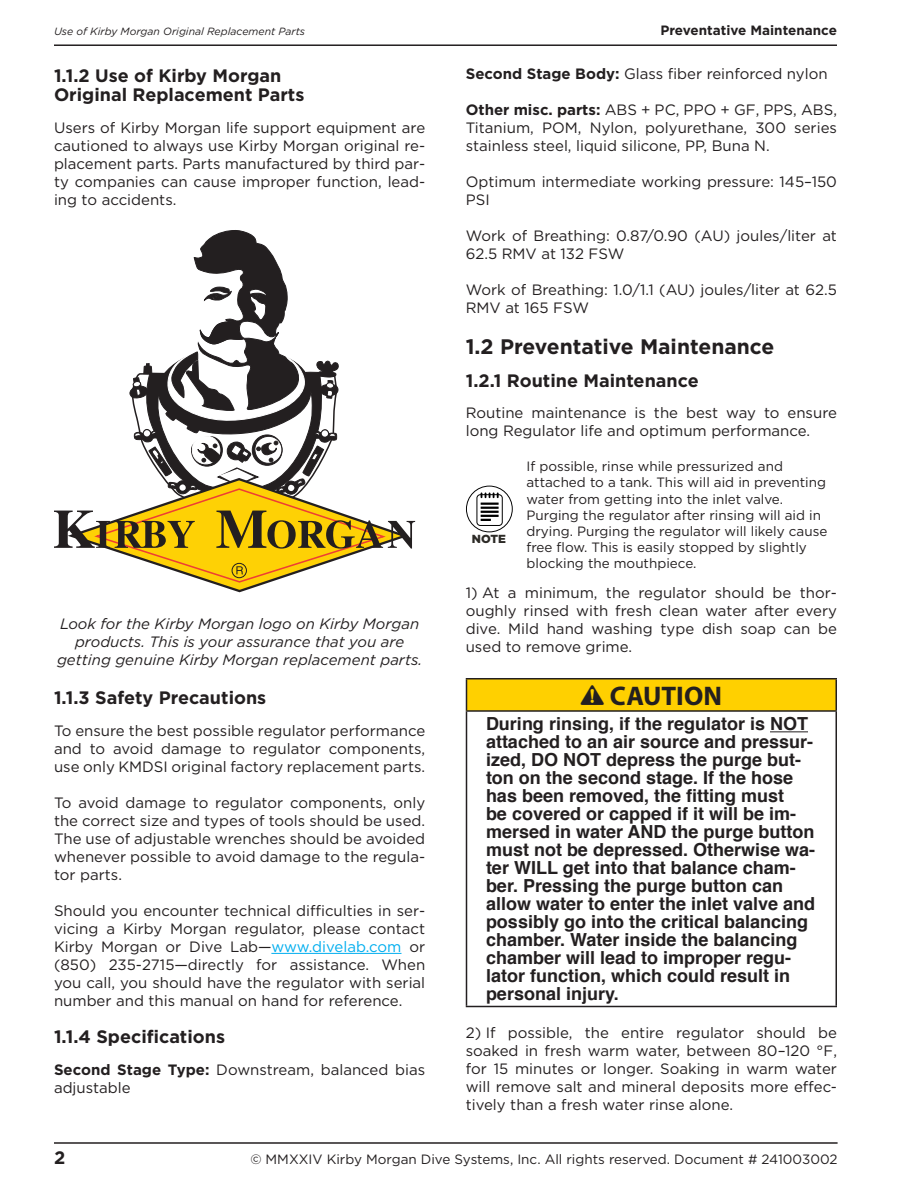
<style>
.page{position:relative;width:918px;height:1188px;background:#fff}
.page>*{position:absolute;margin:0;border:0;box-sizing:border-box;transform-origin:0 0}
.t1{font:700 27px "Myriad Pro";color:#231f20}
.t2{font:700 21px "Gotham";color:#231f20}
.DSI_2004_Warning{font:700 18px/18px "Helvetica";color:#231f20}
.t3{font:700 18px/19.5px "Gotham";color:#231f20}
._2011_DSI_Body_Text{font:15px/18px "Gotham";color:#231f20;text-align:justify}
.t4{font:italic 15px/18px "Gotham";color:#231f20;text-align:center}
.Note{font:13.5px/16.2px "Gotham";color:#231f20}
.t5{font:700 13.5px "Gotham";color:#231f20}
.t6{font:900 11.7px "Gotham";color:#2d2b27}
.t7{font:italic 10.5px "Gotham";color:#231f20}
.s1{font-weight:700}
.s2{color:#00aeef}
.s3{font-family:"ANSI Exclamation Mark";font-weight:400}
</style>
<div class="page">
<hr style="left:54px;top:1142px;width:784px;height:2px;background:#231f20">
<hr style="left:54px;top:44px;width:783px;height:2px;background:#231f20">
<hr style="left:271px;top:953px;width:131px;height:1px;background:#00aeef">
<svg style="left:54px;top:230px;width:361px;height:363px"></svg>
<svg style="left:466px;top:486px;width:47px;height:46px"></svg>
<div style="left:466px;top:679px;width:370px;height:32px;background:#ffd000"></div>
<hr style="left:466px;top:712px;width:1px;height:294px;background:#231f20">
<hr style="left:836px;top:712px;width:1px;height:294px;background:#231f20">
<hr style="left:466px;top:1006px;width:371px;height:1px;background:#231f20">
<hr style="left:466px;top:678px;width:371px;height:1px;background:#231f20">
<hr style="left:466px;top:679px;width:1px;height:31px;background:#231f20">
<hr style="left:836px;top:679px;width:1px;height:31px;background:#231f20">
<hr style="left:466px;top:710px;width:371px;height:2px;background:#231f20">
<hr style="left:770px;top:731px;width:38px;height:1px;background:#231f20">
<p class="t7" style="left:54px;top:24px;width:253px">Use of Kirby Morgan Original Replacement Parts</p>
<p class="t5" style="left:661px;top:21px;width:178px">Preventative Maintenance</p>
<p class="t3" style="left:54px;top:66px;width:252px">1.1.2 Use of Kirby Morgan<br>Original Replacement Parts</p>
<p class="_2011_DSI_Body_Text" style="left:54px;top:118px;width:373px">Users of Kirby Morgan life support equipment are cautioned to always use Kirby Morgan original re&shy;placement parts. Parts manufactured by third par&shy;ty companies can cause improper function, lead&shy;ing to accidents.</p>
<p class="_2011_DSI_Body_Text" style="left:466px;top:65px;width:363px"><span class="s1">Second Stage Body:</span> Glass fiber reinforced nylon</p>
<p class="_2011_DSI_Body_Text" style="left:466px;top:101px;width:373px"><span class="s1">Other misc. parts:</span> ABS + PC, PPO + GF, PPS, ABS, Titanium, POM, Nylon, polyurethane, 300 series stainless steel, liquid silicone, PP, Buna N.</p>
<p class="_2011_DSI_Body_Text" style="left:466px;top:173px;width:373px">Optimum intermediate working pressure: 145–150<br>PSI</p>
<p class="_2011_DSI_Body_Text" style="left:466px;top:227px;width:373px">Work of Breathing: 0.87/0.90 (AU) joules/liter at<br>62.5 RMV at 132 FSW</p>
<p class="_2011_DSI_Body_Text" style="left:466px;top:281px;width:373px">Work of Breathing: 1.0/1.1 (AU) joules/liter at 62.5<br>RMV at 165 FSW</p>
<p class="t2" style="left:466px;top:333px;width:310px">1.2 Preventative Maintenance</p>
<p class="t3" style="left:466px;top:371px;width:235px">1.2.1 Routine Maintenance</p>
<p class="_2011_DSI_Body_Text" style="left:466px;top:404px;width:373px">Routine maintenance is the best way to ensure long Regulator life and optimum performance.</p>
<p class="t4" style="left:57px;top:614px;width:367px">Look for the Kirby Morgan logo on Kirby Morgan products. This is your assurance that you are getting genuine Kirby Morgan replacement parts.</p>
<p class="t3" style="left:54px;top:688px;width:214px">1.1.3 Safety Precautions</p>
<p class="_2011_DSI_Body_Text" style="left:54px;top:721px;width:373px">To ensure the best possible regulator performance and to avoid damage to regulator components, use only KMDSI original factory replacement parts.</p>
<p class="_2011_DSI_Body_Text" style="left:54px;top:793px;width:373px">To avoid damage to regulator components, only the correct size and types of tools should be used.<br>The use of adjustable wrenches should be avoided whenever possible to avoid damage to the regula&shy;tor parts.</p>
<p class="_2011_DSI_Body_Text" style="left:54px;top:901px;width:373px">Should you encounter technical difficulties in ser&shy;vicing a Kirby Morgan regulator, please contact Kirby Morgan or Dive Lab—<span class="s2">www.divelab.com</span> or (850) 235-2715—directly for assistance. When you call, you should have the regulator with serial number and this manual on hand for reference.</p>
<p class="t3" style="left:54px;top:1027px;width:173px">1.1.4 Specifications</p>
<p class="_2011_DSI_Body_Text" style="left:54px;top:1060px;width:373px"><span class="s1">Second Stage Type:</span> Downstream, balanced bias adjustable</p>
<p class="Note" style="left:526px;top:458px;width:302px">If possible, rinse while pressurized and attached to a tank. This will aid in preventing water from getting into the inlet valve.<br>Purging the regulator after rinsing will aid in drying. Purging the regulator will likely cause free flow. This is easily stopped by slightly blocking the mouthpiece.</p>
<p class="_2011_DSI_Body_Text" style="left:466px;top:584px;width:373px">1) At a minimum, the regulator should be thor&shy;oughly rinsed with fresh clean water after every dive. Mild hand washing type dish soap can be used to remove grime.</p>
<p class="t1" style="left:581px;top:678px;width:143px"><span class="s3">B</span> CAUTION</p>
<p class="DSI_2004_Warning" style="left:486px;top:715px;width:331px">During rinsing, if the regulator is NOT attached to an air source and pressur&shy;ized, DO NOT depress the purge but&shy;ton on the second stage. If the hose has been removed, the fitting must<br>be covered or capped if it will be im&shy;mersed in water AND the purge button must not be depressed. Otherwise wa&shy;ter WILL get into that balance cham&shy;ber. Pressing the purge button can allow water to enter the inlet valve and possibly go into the critical balancing chamber. Water inside the balancing chamber will lead to improper regu&shy;lator function, which could result in personal injury.</p>
<p class="_2011_DSI_Body_Text" style="left:466px;top:1023px;width:373px">2) If possible, the entire regulator should be soaked in fresh warm water, between 80–120 °F, for 15 minutes or longer. Soaking in warm water will remove salt and mineral deposits more effec&shy;tively than a fresh water rinse alone.</p>
<p class="t6" style="left:472px;top:530px;width:36px">NOTE</p>
<p class="t3" style="left:54px;top:1148px;width:13px">2</p>
<p class="Note" style="left:250px;top:1151px;width:589px">© MMXXIV Kirby Morgan Dive Systems, Inc. All rights reserved. Document # 241003002</p>
</div>
